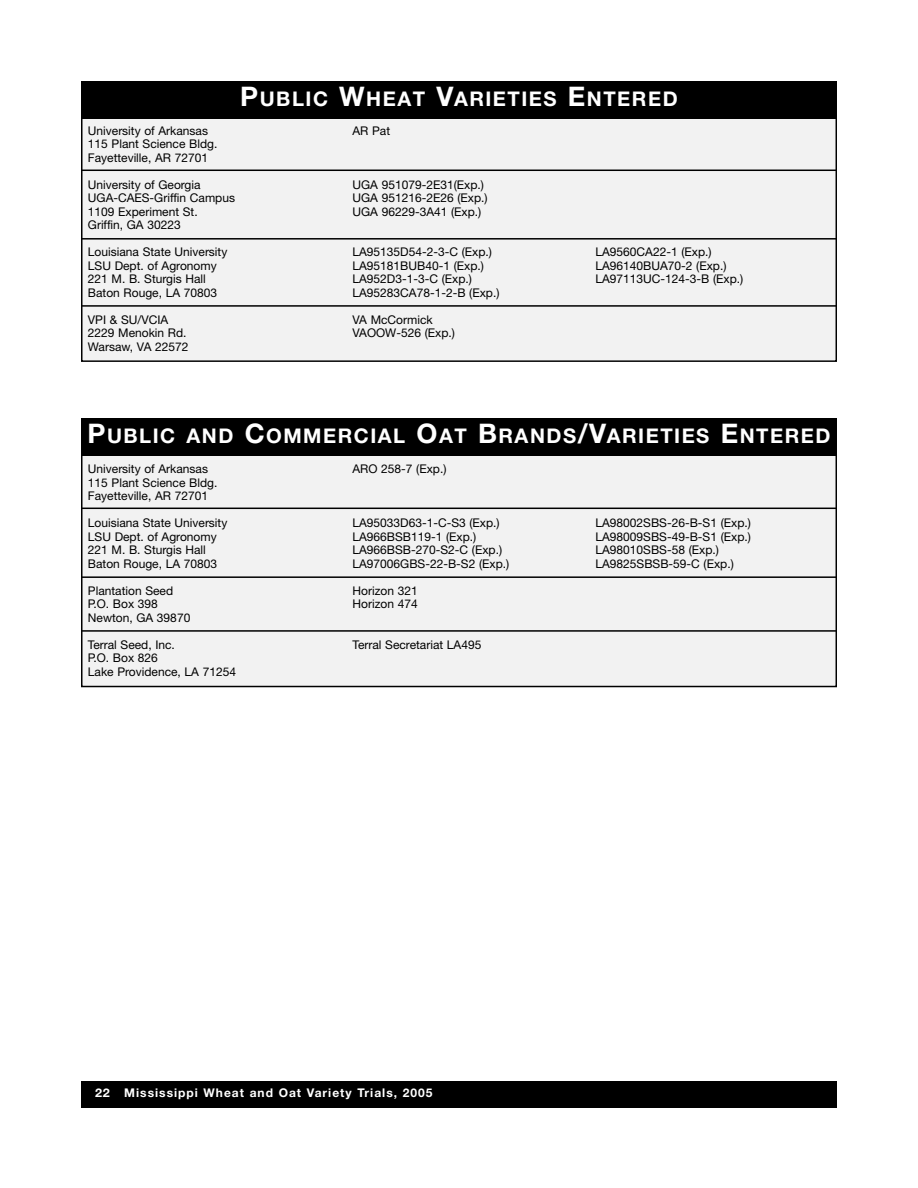
<style>
.page{position:relative;width:918px;height:1188px;background:#fff}
.page>*{position:absolute;margin:0;border:0;box-sizing:border-box;transform-origin:0 0}
.t1{font:700 20.25px "Helvetica Neue LT Std";letter-spacing:.075em;color:#fff}
.t2{font:12px/13.5px "Helvetica Neue LT Std";color:#000}
.t3{font:700 12px "Helvetica Neue LT Std";letter-spacing:.085em;color:#fff;scale:1.05 1}
.s1{font-size:27px}
</style>
<div class="page">
<div style="left:81px;top:1081px;width:756px;height:27px;background:#000"></div>
<div style="left:82px;top:82px;width:754px;height:278px;background:#f2f2f2"></div>
<div style="left:82px;top:421px;width:754px;height:265px;background:#f2f2f2"></div>
<div style="left:81px;top:418px;width:756px;height:38px;background:#000"></div>
<div style="left:81px;top:81px;width:756px;height:38px;background:#000"></div>
<hr style="left:81px;top:170px;width:756px;height:1px;background:#000">
<hr style="left:81px;top:238px;width:756px;height:2px;background:#000">
<hr style="left:81px;top:508px;width:756px;height:1px;background:#000">
<hr style="left:81px;top:576px;width:756px;height:2px;background:#000">
<hr style="left:81px;top:630px;width:756px;height:2px;background:#000">
<hr style="left:81px;top:305px;width:756px;height:2px;background:#000">
<h1 class="t1" style="left:240px;top:91px;width:439px"><span class="s1">P</span>UBLIC <span class="s1">W</span>HEAT <span class="s1">V</span>ARIETIES <span class="s1">E</span>NTERED</h1>
<p class="t2" style="left:88px;top:125px;width:122px">University of Arkansas</p>
<p class="t2" style="left:352px;top:125px;width:39px">AR Pat</p>
<p class="t2" style="left:88px;top:138px;width:131px">115 Plant Science Bldg.<br>Fayetteville, AR 72701</p>
<p class="t2" style="left:88px;top:179px;width:114px">University of Georgia</p>
<p class="t2" style="left:352px;top:179px;width:133px">UGA 951079-2E31(Exp.)</p>
<p class="t2" style="left:88px;top:192px;width:149px">UGA-CAES-Griffin Campus</p>
<p class="t2" style="left:353px;top:192px;width:137px">UGA 951216-2E26 (Exp.)</p>
<p class="t2" style="left:88px;top:206px;width:111px">1109 Experiment St.</p>
<p class="t2" style="left:353px;top:206px;width:130px">UGA 96229-3A41 (Exp.)</p>
<p class="t2" style="left:88px;top:219px;width:94px">Griffin, GA 30223</p>
<p class="t2" style="left:88px;top:246px;width:141px">Louisiana State University</p>
<p class="t2" style="left:352px;top:246px;width:141px">LA95135D54-2-3-C (Exp.)</p>
<p class="t2" style="left:596px;top:246px;width:118px">LA9560CA22-1 (Exp.)</p>
<p class="t2" style="left:88px;top:260px;width:130px">LSU Dept. of Agronomy</p>
<p class="t2" style="left:353px;top:260px;width:133px">LA95181BUB40-1 (Exp.)</p>
<p class="t2" style="left:596px;top:260px;width:133px">LA96140BUA70-2 (Exp.)</p>
<p class="t2" style="left:88px;top:273px;width:119px">221 M. B. Sturgis Hall</p>
<p class="t2" style="left:353px;top:273px;width:121px">LA952D3-1-3-C (Exp.)</p>
<p class="t2" style="left:596px;top:273px;width:149px">LA97113UC-124-3-B (Exp.)</p>
<p class="t2" style="left:88px;top:287px;width:131px">Baton Rouge, LA 70803</p>
<p class="t2" style="left:353px;top:287px;width:149px">LA95283CA78-1-2-B (Exp.)</p>
<p class="t2" style="left:88px;top:314px;width:82px">VPI &amp; SU/VCIA</p>
<p class="t2" style="left:353px;top:314px;width:82px">VA McCormick</p>
<p class="t2" style="left:88px;top:327px;width:100px">2229 Menokin Rd.</p>
<p class="t2" style="left:352px;top:327px;width:104px">VAOOW-526 (Exp.)</p>
<p class="t2" style="left:88px;top:341px;width:102px">Warsaw, VA 22572</p>
<h1 class="t1" style="left:88px;top:429px;width:744px"><span class="s1">P</span>UBLIC AND <span class="s1">C</span>OMMERCIAL <span class="s1">O</span>AT <span class="s1">B</span>RANDS<span class="s1">/V</span>ARIETIES <span class="s1">E</span>NTERED</h1>
<p class="t2" style="left:88px;top:463px;width:122px">University of Arkansas</p>
<p class="t2" style="left:352px;top:463px;width:96px">ARO 258-7 (Exp.)</p>
<p class="t2" style="left:88px;top:477px;width:131px">115 Plant Science Bldg.<br>Fayetteville, AR 72701</p>
<p class="t2" style="left:88px;top:517px;width:141px">Louisiana State University</p>
<p class="t2" style="left:352px;top:517px;width:149px">LA95033D63-1-C-S3 (Exp.)</p>
<p class="t2" style="left:596px;top:517px;width:157px">LA98002SBS-26-B-S1 (Exp.)</p>
<p class="t2" style="left:88px;top:531px;width:130px">LSU Dept. of Agronomy</p>
<p class="t2" style="left:353px;top:531px;width:125px">LA966BSB119-1 (Exp.)</p>
<p class="t2" style="left:596px;top:531px;width:157px">LA98009SBS-49-B-S1 (Exp.)</p>
<p class="t2" style="left:88px;top:544px;width:119px">221 M. B. Sturgis Hall</p>
<p class="t2" style="left:353px;top:544px;width:151px">LA966BSB-270-S2-C (Exp.)</p>
<p class="t2" style="left:596px;top:544px;width:125px">LA98010SBS-58 (Exp.)</p>
<p class="t2" style="left:88px;top:558px;width:131px">Baton Rouge, LA 70803</p>
<p class="t2" style="left:353px;top:558px;width:158px">LA97006GBS-22-B-S2 (Exp.)</p>
<p class="t2" style="left:596px;top:558px;width:140px">LA9825SBSB-59-C (Exp.)</p>
<p class="t2" style="left:88px;top:585px;width:87px">Plantation Seed</p>
<p class="t2" style="left:353px;top:585px;width:67px">Horizon 321</p>
<p class="t2" style="left:88px;top:598px;width:72px">P.O. Box 398</p>
<p class="t2" style="left:352px;top:598px;width:67px">Horizon 474</p>
<p class="t2" style="left:88px;top:612px;width:104px">Newton, GA 39870</p>
<p class="t2" style="left:88px;top:639px;width:89px">Terral Seed, Inc.</p>
<p class="t2" style="left:353px;top:639px;width:130px">Terral Secretariat LA495</p>
<p class="t2" style="left:88px;top:652px;width:150px">P.O. Box 826<br>Lake Providence, LA 71254</p>
<p class="t3" style="left:95px;top:1089px;width:323px">22 Mississippi Wheat and Oat Variety Trials, 2005</p>
</div>
